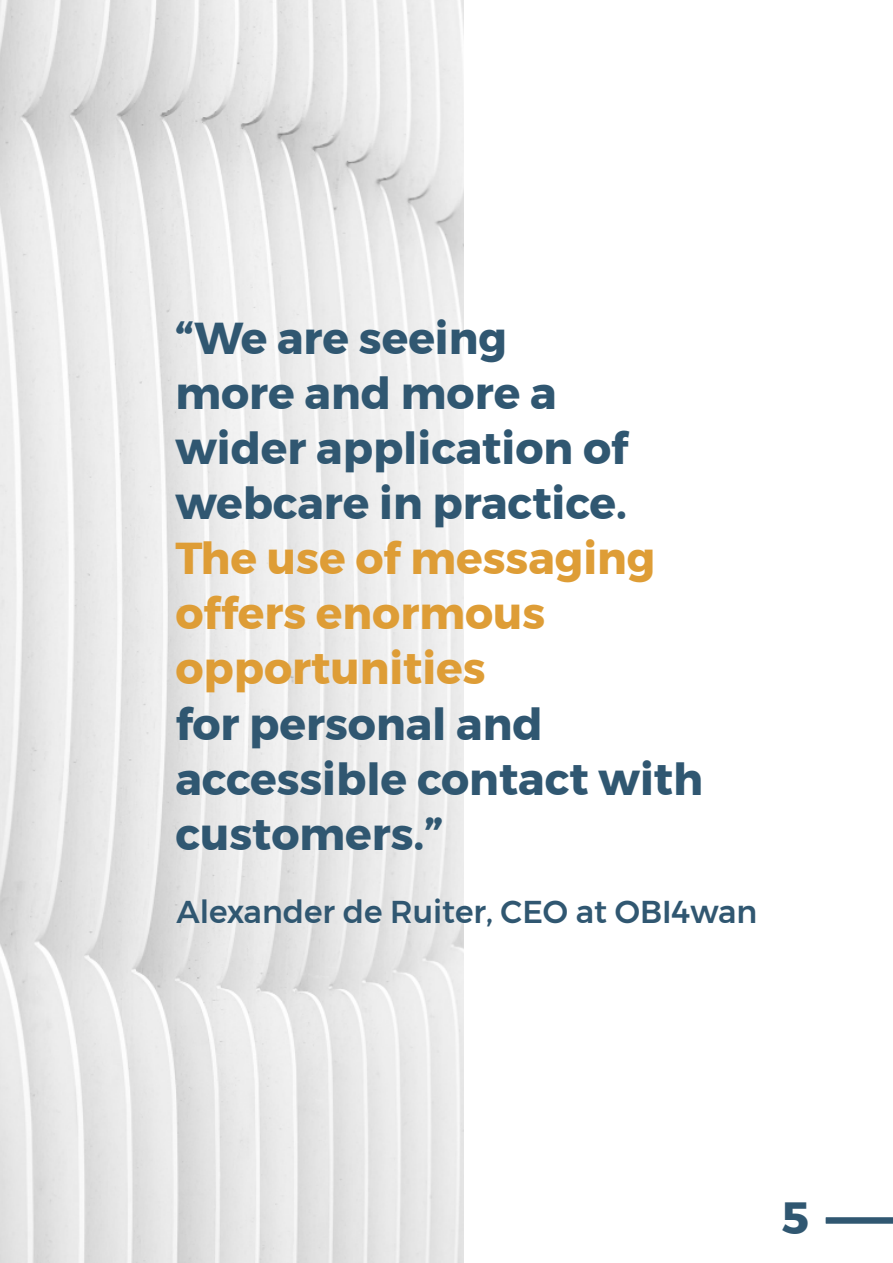
<style>
.page{position:relative;width:893px;height:1263px;background:#fff}
.page>*{position:absolute;margin:0;border:0;box-sizing:border-box;transform-origin:0 0}
.t1{font:700 45px "Montserrat";color:#305771}
.t2{font:700 44.55px/55.2px "Montserrat";color:#305771}
.t3{font:700 44.55px/55.2px "Montserrat";color:#de9d36}
.t4{font:500 31.5px "Montserrat";color:#305771}
</style>
<div class="page">
<img style="left:0;top:0;width:463px;height:1263px">
<div style="left:826px;top:1217px;width:67px;height:6px;background:#305771"></div>
<p class="t2" style="left:175px;top:310px;width:454px">“We are seeing more and more a wider application of webcare in practice.</p>
<p class="t3" style="left:175px;top:531px;width:482px">The use of messaging offers enormous opportunities</p>
<p class="t2" style="left:175px;top:696px;width:529px">for personal and accessible contact with customers.”</p>
<p class="t4" style="left:176px;top:887px;width:582px">Alexander de Ruiter, CEO at OBI4wan</p>
<p class="t1" style="left:781px;top:1182px;width:30px">5</p>
</div>
